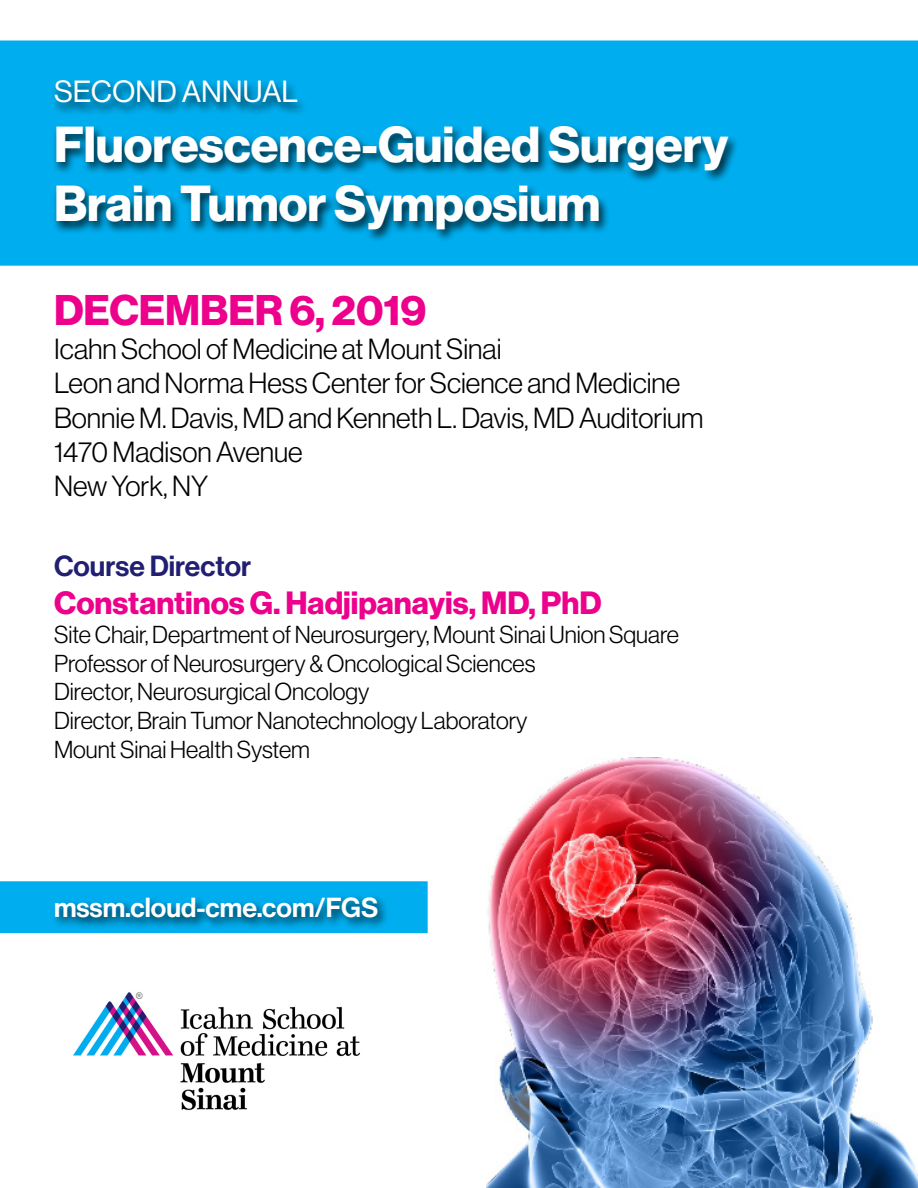
<style>
.page{position:relative;width:918px;height:1188px;background:#fff}
.page>*{position:absolute;margin:0;border:0;box-sizing:border-box;transform-origin:0 0}
.t1{font:49.5px/59.4px "N Haas Grotesk DS Std 75 Bd";color:#fff}
.t2{font:42px "N Haas Grotesk DS Std 75 Bd";color:#ec008c}
.t3{font:31.5px "N Haas Grotesk DS Std 75 Bd";color:#ec008c}
.t4{font:30px "N Haas Grotesk DS Std 55 Rg";color:#fff}
.t5{font:28.5px/34.2px "N Haas Grotesk DS Std 45 Lt";color:#000}
.t6{font:28.5px "N Haas Grotesk DS Std 65 Md";color:#221f72}
.t7{font:27px "N Haas Grotesk DS Std 65 Md";color:#fff}
.t8{font:24px/28.8px "N Haas Grotesk DS Std 45 Lt";color:#000}
</style>
<div class="page">
<img style="left:486px;top:758px;width:432px;height:430px">
<div style="left:0;top:40px;width:918px;height:226px;background:#00aeef"></div>
<div style="left:50px;top:78px;width:690px;height:165px;background:#000;opacity:.75"></div>
<img style="left:73px;top:992px;width:287px;height:119px">
<div style="left:0;top:881px;width:428px;height:52px;background:#00aeef"></div>
<div style="left:52px;top:894px;width:338px;height:36px;background:#000;opacity:.75"></div>
<p class="t4" style="left:54px;top:75px;width:246px">SECOND ANNUAL</p>
<h1 class="t1" style="left:54px;top:115px;width:676px">Fluorescence-Guided Surgery<br>Brain Tumor Symposium</h1>
<h2 class="t2" style="left:54px;top:286px;width:374px">DECEMBER 6, 2019</h2>
<p class="t5" style="left:54px;top:332px;width:651px">Icahn School of Medicine at Mount Sinai<br>Leon and Norma Hess Center for Science and Medicine Bonnie M. Davis, MD and Kenneth L. Davis, MD Auditorium 1470 Madison Avenue<br>New York, NY</p>
<p class="t6" style="left:54px;top:550px;width:199px">Course Director</p>
<h3 class="t3" style="left:54px;top:585px;width:549px">Constantinos G. Hadjipanayis, MD, PhD</h3>
<p class="t8" style="left:54px;top:620px;width:627px">Site Chair, Department of Neurosurgery, Mount Sinai Union Square Professor of Neurosurgery &amp; Oncological Sciences<br>Director, Neurosurgical Oncology<br>Director, Brain Tumor Nanotechnology Laboratory<br>Mount Sinai Health System</p>
<p class="t7" style="left:54px;top:892px;width:326px">mssm.cloud-cme.com/FGS</p>
</div>
